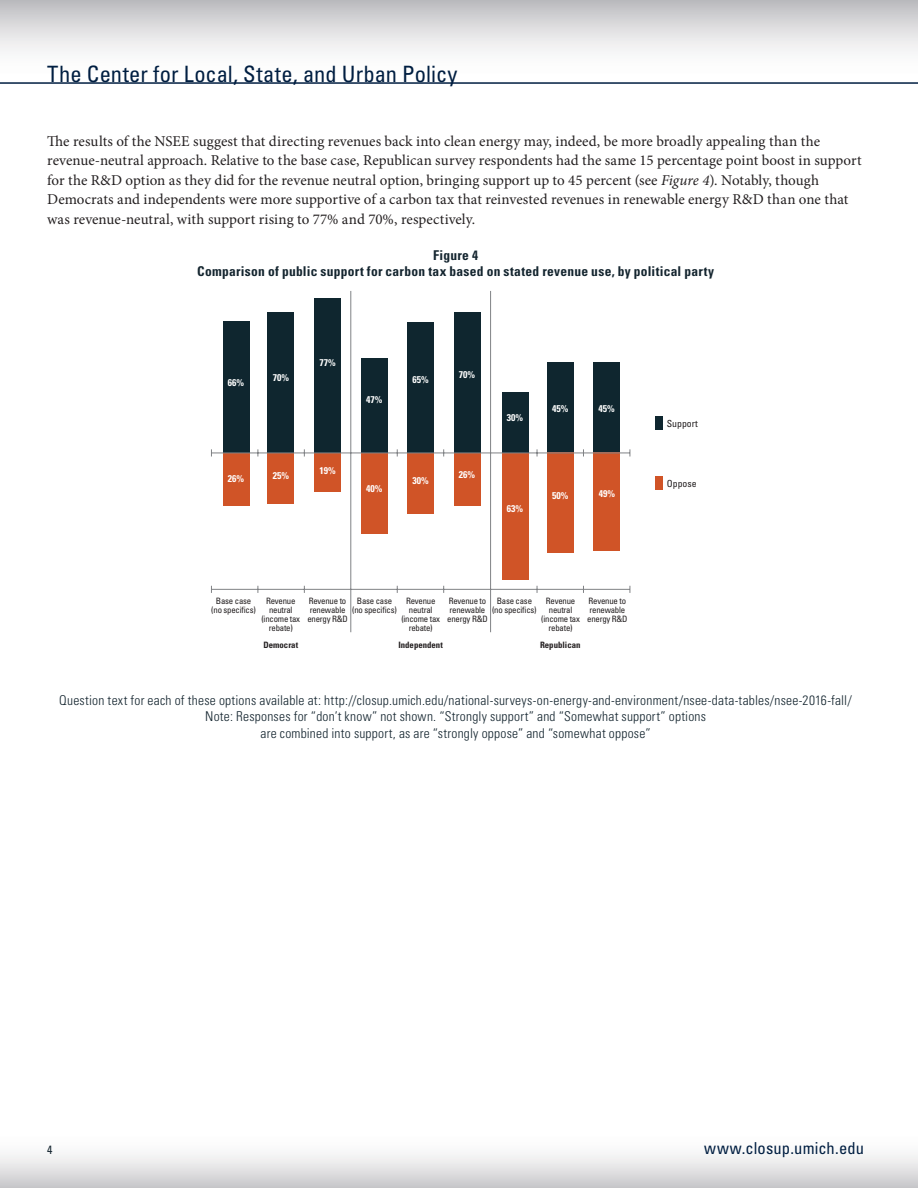
<style>
.page{position:relative;width:918px;height:1188px;background:#fff}
.page>*{position:absolute;margin:0;border:0;box-sizing:border-box;transform-origin:0 0}
.t1{font:condensed 22.5px "Univers LT Std";letter-spacing:.005em;color:#001e41}
.t2{font:condensed 16.5px "Univers LT Std";letter-spacing:.01em;color:#001e41}
.t3{font:15px/19.5px "Minion Pro";color:#231f20}
.figure_title{font:300 condensed 13.5px/16.5px "Univers LT Std";letter-spacing:.015em;color:#14252f;text-align:center}
.figure_title-2{font:700 condensed 13.5px "Univers LT Std";letter-spacing:.02em;color:#14252f}
.t4{font:condensed 12px "Univers LT Std";color:#14252f}
.t5{font:700 condensed 9.75px "Univers LT Std";color:#fff}
.t6{font:condensed 9.75px "Univers LT Std";color:#231f20}
.t7{font:condensed 8.7px/8.9px "Univers LT Std";letter-spacing:-.025em;color:#231f20;text-align:center}
.t8{font:700 condensed 8.7px "Univers LT Std";color:#231f20}
.s1{font-style:italic}
</style>
<div class="page">
<div style="left:0;top:1127px;width:918px;height:61px;background:linear-gradient(to bottom,#fff,#cfcfd1)"></div>
<div style="left:0;top:0;width:918px;height:84px;background:linear-gradient(to bottom,#c3c3c6,#fff)"></div>
<hr style="left:0;top:82px;width:918px;height:2px;background:#001e41">
<div style="left:502px;top:393px;width:27px;height:60px;background:#0f262f"></div>
<div style="left:502px;top:453px;width:27px;height:127px;background:#d05427"></div>
<div style="left:547px;top:362px;width:26px;height:90px;background:#0f262f"></div>
<div style="left:547px;top:452px;width:26px;height:101px;background:#d05427"></div>
<div style="left:593px;top:362px;width:27px;height:90px;background:#0f262f"></div>
<div style="left:593px;top:452px;width:27px;height:99px;background:#d05427"></div>
<div style="left:361px;top:359px;width:26px;height:94px;background:#0f262f"></div>
<div style="left:361px;top:453px;width:26px;height:81px;background:#d05427"></div>
<div style="left:407px;top:322px;width:27px;height:131px;background:#0f262f"></div>
<div style="left:407px;top:453px;width:27px;height:60px;background:#d05427"></div>
<div style="left:454px;top:313px;width:26px;height:140px;background:#0f262f"></div>
<div style="left:454px;top:453px;width:26px;height:53px;background:#d05427"></div>
<div style="left:223px;top:321px;width:26px;height:132px;background:#0f262f"></div>
<div style="left:223px;top:453px;width:26px;height:53px;background:#d05427"></div>
<div style="left:268px;top:313px;width:26px;height:140px;background:#0f262f"></div>
<div style="left:268px;top:453px;width:26px;height:51px;background:#d05427"></div>
<div style="left:314px;top:298px;width:27px;height:155px;background:#0f262f"></div>
<div style="left:314px;top:453px;width:27px;height:38px;background:#d05427"></div>
<hr style="left:350px;top:291px;width:1px;height:341px;background:#808285">
<hr style="left:490px;top:291px;width:1px;height:341px;background:#808285">
<hr style="left:211px;top:589px;width:419px;height:1px;background:#808285">
<hr style="left:211px;top:453px;width:419px;height:1px;background:#808285">
<div style="left:655px;top:476px;width:8px;height:13px;background:#d05427"></div>
<div style="left:655px;top:417px;width:8px;height:13px;background:#0f262f"></div>
<h1 class="t1" style="left:47px;top:59px;width:412px">The Center for Local, State, and Urban Policy</h1>
<p class="t3" style="left:47px;top:131px;width:816px">The results of the NSEE suggest that directing revenues back into clean energy may, indeed, be more broadly appealing than the revenue-neutral approach. Relative to the base case, Republican survey respondents had the same 15 percentage point boost in support for the R&amp;D option as they did for the revenue neutral option, bringing support up to 45 percent (see <span class="s1">Figure 4</span>). Notably, though Democrats and independents were more supportive of a carbon tax that reinvested revenues in renewable energy R&amp;D than one that was revenue-neutral, with support rising to 77% and 70%, respectively.</p>
<p class="figure_title-2" style="left:433px;top:247px;width:47px">Figure 4</p>
<p class="figure_title-2" style="left:197px;top:263px;width:519px">Comparison of public support for carbon tax based on stated revenue use, by political party</p>
<p class="t5" style="left:319px;top:356px;width:18px">77%</p>
<p class="t5" style="left:228px;top:377px;width:18px">66%</p>
<p class="t5" style="left:273px;top:371px;width:18px">70%</p>
<p class="t5" style="left:412px;top:374px;width:18px">65%</p>
<p class="t5" style="left:459px;top:368px;width:18px">70%</p>
<p class="t5" style="left:366px;top:394px;width:18px">47%</p>
<p class="t5" style="left:552px;top:403px;width:18px">45%</p>
<p class="t5" style="left:598px;top:403px;width:18px">45%</p>
<p class="t5" style="left:507px;top:412px;width:18px">30%</p>
<p class="t5" style="left:228px;top:472px;width:18px">26%</p>
<p class="t5" style="left:273px;top:470px;width:18px">25%</p>
<p class="t5" style="left:319px;top:465px;width:18px">19%</p>
<p class="t5" style="left:366px;top:483px;width:18px">40%</p>
<p class="t5" style="left:412px;top:474px;width:18px">30%</p>
<p class="t5" style="left:459px;top:469px;width:18px">26%</p>
<p class="t5" style="left:552px;top:490px;width:18px">50%</p>
<p class="t5" style="left:599px;top:488px;width:18px">49%</p>
<p class="t5" style="left:507px;top:503px;width:18px">63%</p>
<p class="t7" style="left:211px;top:597px;width:46px">Base case (no specifics)</p>
<p class="t7" style="left:261px;top:597px;width:40px">Revenue neutral (income tax rebate)</p>
<p class="t8" style="left:264px;top:640px;width:36px">Democrat</p>
<p class="t7" style="left:307px;top:597px;width:42px;text-align:left">Revenue to renewable energy R&amp;D</p>
<p class="t7" style="left:352px;top:597px;width:46px">Base case (no specifics)</p>
<p class="t7" style="left:401px;top:597px;width:40px">Revenue neutral (income tax rebate)</p>
<p class="t7" style="left:447px;top:597px;width:42px;text-align:left">Revenue to renewable energy R&amp;D</p>
<p class="t7" style="left:492px;top:597px;width:46px">Base case (no specifics)</p>
<p class="t7" style="left:541px;top:597px;width:40px">Revenue neutral (income tax rebate)</p>
<p class="t7" style="left:587px;top:597px;width:42px;text-align:left">Revenue to renewable energy R&amp;D</p>
<p class="t8" style="left:398px;top:640px;width:46px">Independent</p>
<p class="t8" style="left:540px;top:640px;width:42px">Republican</p>
<p class="t6" style="left:667px;top:418px;width:32px">Support</p>
<p class="t6" style="left:667px;top:477px;width:31px">Oppose</p>
<p class="figure_title" style="left:59px;top:692px;width:794px">Question text for each of these options available at: http://closup.umich.edu/national-surveys-on-energy-and-environment/nsee-data-tables/nsee-2016-fall/</p>
<p class="figure_title" style="left:205px;top:708px;width:502px">Note: Responses for “don’t know” not shown. “Strongly support” and “Somewhat support” options are combined into support, as are “strongly oppose” and “somewhat oppose”</p>
<p class="t4" style="left:47px;top:1142px;width:7px">4</p>
<p class="t2" style="left:704px;top:1138px;width:161px">www.closup.umich.edu</p>
</div>
